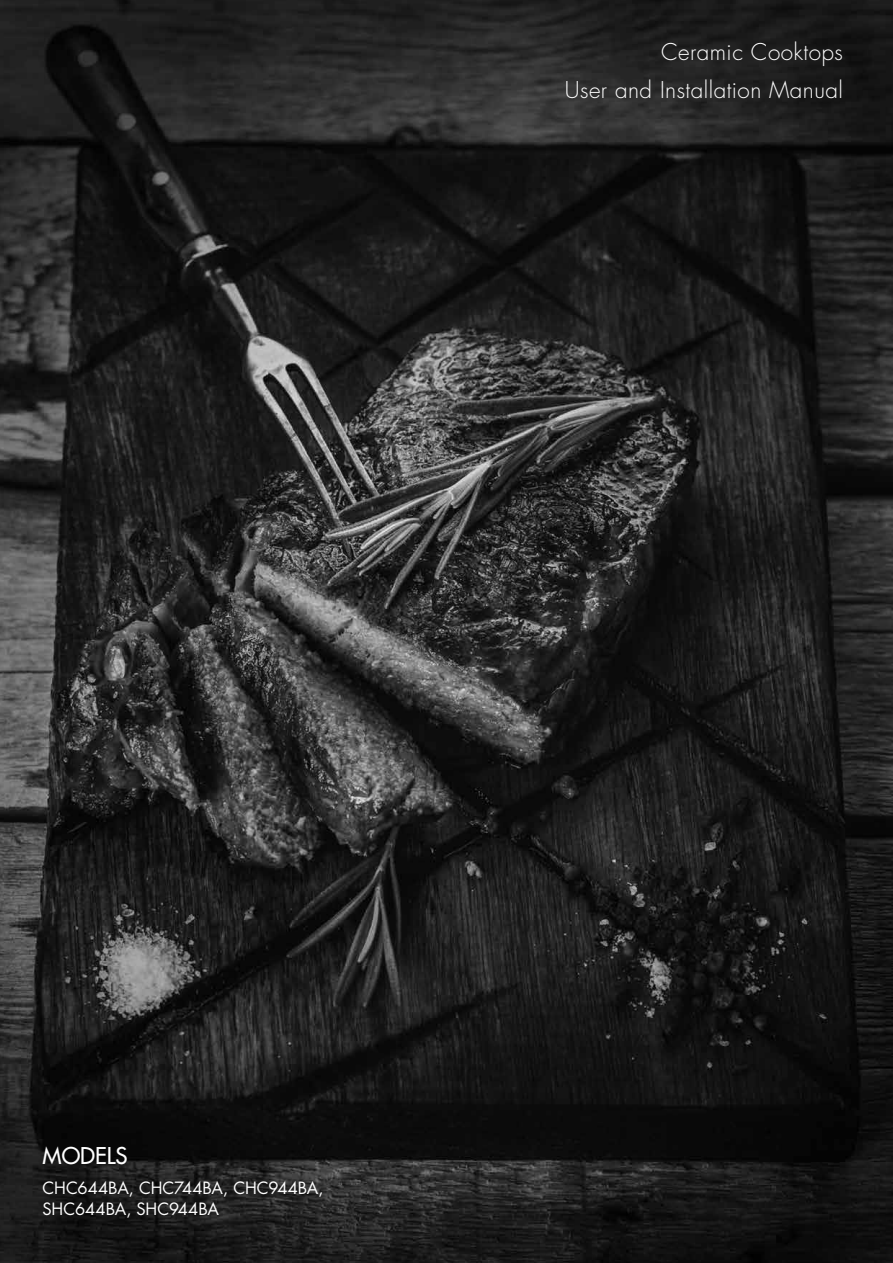
<style>
.page{position:relative;width:893px;height:1263px;background:#fff}
.page>*{position:absolute;margin:0;border:0;box-sizing:border-box;transform-origin:0 0}
.t1{font:300 22.5px/37.5px "Futura LT";letter-spacing:.02em;color:#fff;text-align:right}
.t2{font:22.5px "Futura LT";color:#fff}
.t3{font:16.5px/21px "Futura LT";letter-spacing:-.005em;color:#fff}
</style>
<div class="page">
<img style="left:0;top:0;width:893px;height:1263px">
<h1 class="t1" style="left:565px;top:34px;width:280px">Ceramic Cooktops<br>User and Installation Manual</h1>
<h1 class="t2" style="left:43px;top:1141px;width:87px">MODELS</h1>
<p class="t3" style="left:43px;top:1177px;width:282px">CHC644BA, CHC744BA, CHC944BA,<br>SHC644BA, SHC944BA</p>
</div>
